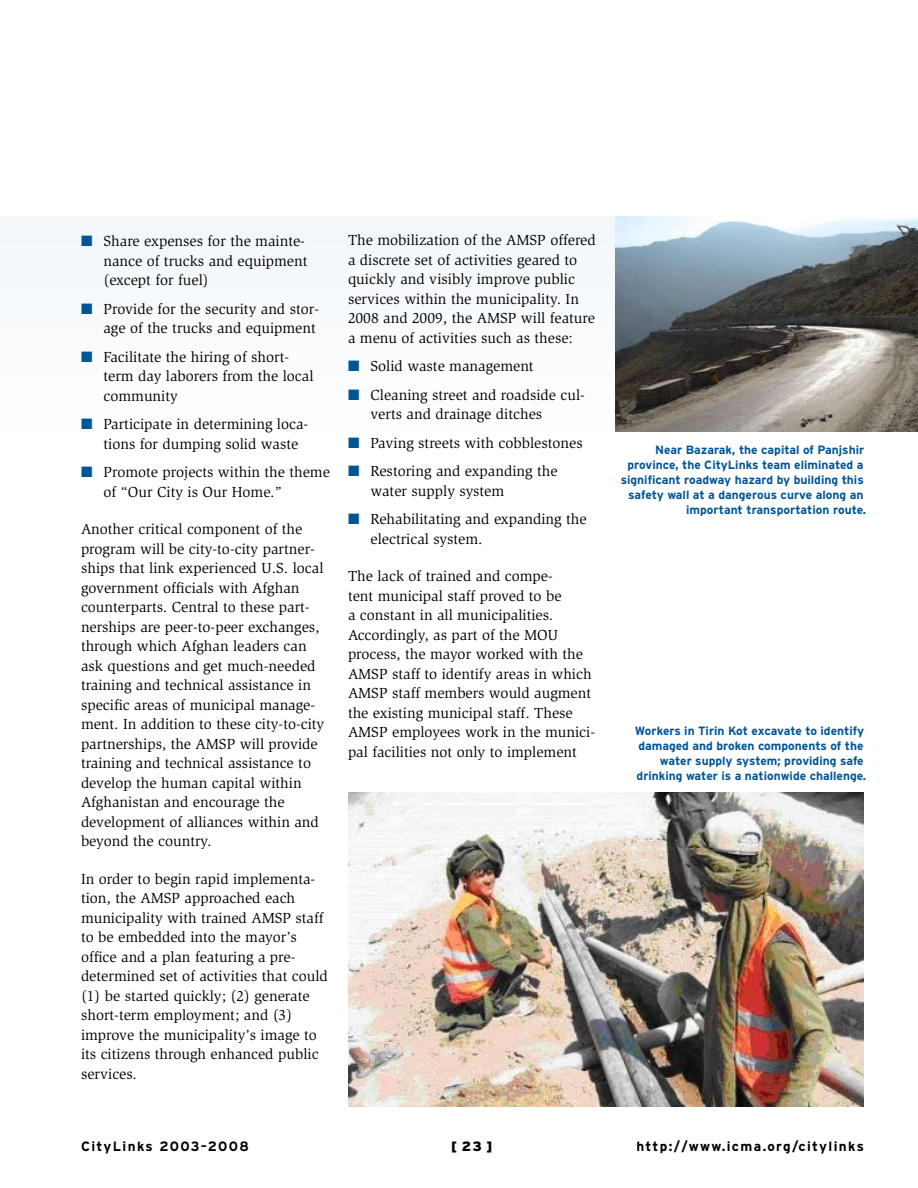
<style>
.page{position:relative;width:918px;height:1188px;background:#fff}
.page>*{position:absolute;margin:0;border:0;box-sizing:border-box;transform-origin:0 0}
.t1{font:15px/19.5px "Slimbach";color:#000}
.t2{font:700 13.5px "Interstate";letter-spacing:.1em;color:#000}
.t3{font:900 13.5px "Interstate";color:#000}
.t4{font:700 12px/15px "Interstate";color:#005596;text-align:right}
.s1{color:#005596}
</style>
<div class="page">
<div style="left:0;top:216px;width:918px;height:230px;background:#f9fbfc"></div>
<img style="left:615px;top:216px;width:303px;height:216px">
<img style="left:348px;top:792px;width:516px;height:315px">
<p class="t1" style="left:104px;top:232px;width:205px;text-indent:-22px"><span class="s1">■</span> Share expenses for the mainte&shy;nance of trucks and equipment (except for fuel)</p>
<p class="t1" style="left:81px;top:299px;width:240px;text-align:right"><span class="s1">■</span> Provide for the security and stor&shy;age of the trucks and equipment</p>
<p class="t1" style="left:104px;top:347px;width:212px;text-indent:-22px"><span class="s1">■</span> Facilitate the hiring of short&shy;term day laborers from the local community</p>
<p class="t1" style="left:104px;top:415px;width:206px;text-indent:-22px"><span class="s1">■</span> Participate in determining loca&shy;tions for dumping solid waste</p>
<p class="t1" style="left:104px;top:463px;width:228px;text-indent:-22px"><span class="s1">■</span> Promote projects within the theme of “Our City is Our Home.”</p>
<p class="t1" style="left:81px;top:520px;width:245px">Another critical component of the program will be city-to-city partner&shy;ships that link experienced U.S. local government officials with Afghan counterparts. Central to these part&shy;nerships are peer-to-peer exchanges, through which Afghan leaders can ask questions and get much-needed training and technical assistance in specific areas of municipal manage&shy;ment. In addition to these city-to-city partnerships, the AMSP will provide training and technical assistance to develop the human capital within Afghanistan and encourage the development of alliances within and beyond the country.</p>
<p class="t1" style="left:81px;top:869px;width:248px">In order to begin rapid implementa&shy;tion, the AMSP approached each municipality with trained AMSP staff to be embedded into the mayor’s office and a plan featuring a pre&shy;determined set of activities that could (1) be started quickly; (2) generate short-term employment; and (3) improve the municipality’s image to its citizens through enhanced public services.</p>
<p class="t1" style="left:348px;top:231px;width:249px">The mobilization of the AMSP offered a discrete set of activities geared to quickly and visibly improve public services within the municipality. In 2008 and 2009, the AMSP will feature a menu of activities such as these:</p>
<p class="t1" style="left:348px;top:357px;width:187px"><span class="s1">■</span> Solid waste management</p>
<p class="t1" style="left:370px;top:385px;width:216px;text-indent:-22px"><span class="s1">■</span> Cleaning street and roadside cul&shy;verts and drainage ditches</p>
<p class="t1" style="left:348px;top:433px;width:236px"><span class="s1">■</span> Paving streets with cobblestones</p>
<p class="t1" style="left:370px;top:462px;width:189px;text-indent:-22px"><span class="s1">■</span> Restoring and expanding the water supply system</p>
<p class="t1" style="left:370px;top:510px;width:218px;text-indent:-22px"><span class="s1">■</span> Rehabilitating and expanding the electrical system.</p>
<p class="t1" style="left:348px;top:567px;width:249px">The lack of trained and compe-<br>tent municipal staff proved to be<br>a constant in all municipalities.<br>Accordingly, as part of the MOU process, the mayor worked with the AMSP staff to identify areas in which AMSP staff members would augment the existing municipal staff. These AMSP employees work in the munici&shy;pal facilities not only to implement</p>
<p class="t4" style="left:621px;top:442px;width:247px">Near Bazarak, the capital of Panjshir province, the CityLinks team eliminated a significant roadway hazard by building this safety wall at a dangerous curve along an important transportation route.</p>
<p class="t4" style="left:635px;top:723px;width:233px">Workers in Tirin Kot excavate to identify damaged and broken components of the water supply system; providing safe drinking water is a nationwide challenge.</p>
<p class="t2" style="left:81px;top:1139px;width:169px">CityLinks 2003–2008</p>
<p class="t3" style="left:451px;top:1138px;width:42px">[ 23 ]</p>
<p class="t2" style="left:636px;top:1139px;width:229px">http://www.icma.org/citylinks</p>
</div>
